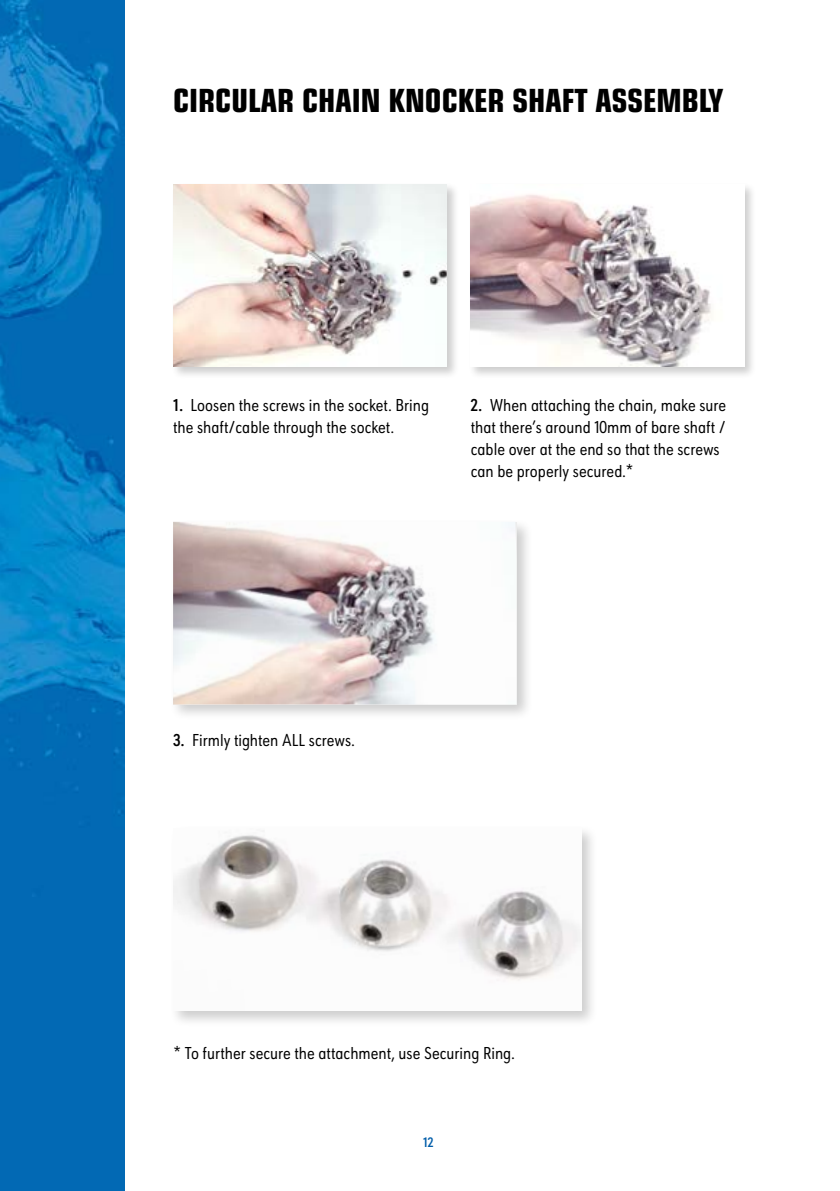
<style>
.page{position:relative;width:840px;height:1191px;background:#fff}
.page>*{position:absolute;margin:0;border:0;box-sizing:border-box;transform-origin:0 0}
.t1{font:700 condensed 32px "Eurostile LT Pro";color:#000}
.t2{font:18px/22px "URW Geometric Cond";color:#000}
.t3{font:600 14.4px "URW Geometric Cond";color:#005da9}
.s1{font-weight:600}
</style>
<div class="page">
<img style="left:0;top:0;width:125px;height:1191px">
<div style="left:171px;top:182px;width:288px;height:197px;background:#000;opacity:.2"></div>
<img style="left:173px;top:184px;width:273px;height:183px">
<div style="left:468px;top:182px;width:288px;height:197px;background:#000;opacity:.2"></div>
<img style="left:470px;top:184px;width:274px;height:183px">
<div style="left:169px;top:517px;width:363px;height:204px;background:#000;opacity:.2"></div>
<img style="left:173px;top:522px;width:343px;height:182px">
<div style="left:169px;top:824px;width:429px;height:203px;background:#000;opacity:.2"></div>
<img style="left:173px;top:828px;width:408px;height:182px">
<h1 class="t1" style="left:173px;top:81px;width:551px">CIRCULAR CHAIN KNOCKER SHAFT ASSEMBLY</h1>
<p class="t2" style="left:173px;top:392px;width:257px"><span class="s1">1.</span> Loosen the screws in the socket. Bring the shaft/cable through the socket.</p>
<p class="t2" style="left:470px;top:393px;width:257px"><span class="s1">2.</span> When attaching the chain, make sure that there’s around 10mm of bare shaft / cable over at the end so that the screws can be properly secured.*</p>
<p class="t2" style="left:173px;top:728px;width:183px"><span class="s1">3.</span> Firmly tighten ALL screws.</p>
<p class="t2" style="left:173px;top:1041px;width:343px">* To further secure the attachment, use Securing Ring.</p>
<p class="t3" style="left:423px;top:1132px;width:12px">12</p>
</div>
